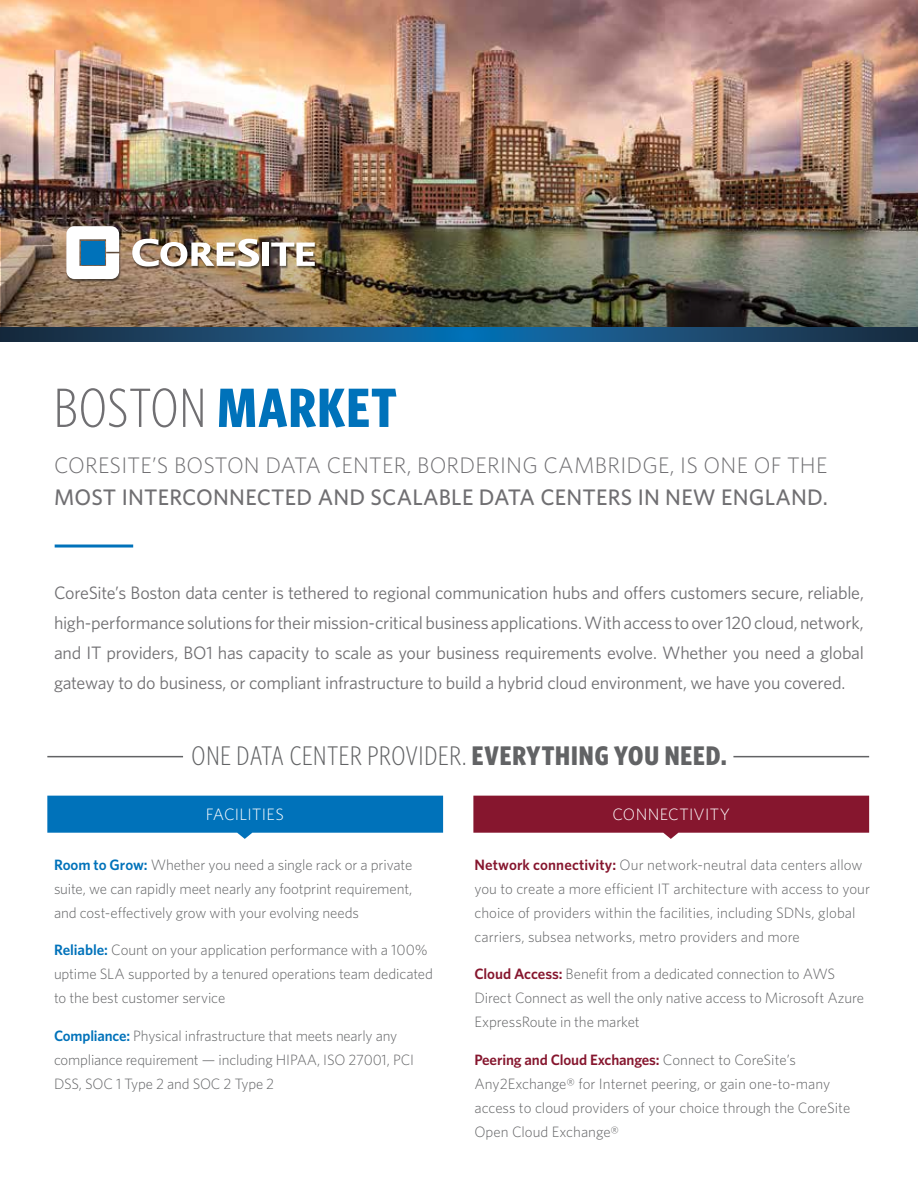
<style>
.page{position:relative;width:918px;height:1188px;background:#fff}
.page>*{position:absolute;margin:0;border:0;box-sizing:border-box;transform-origin:0 0}
.t1{font:300 55.5px "Whitney Condensed";letter-spacing:.02em;color:#706f72}
.t2{font:300 27px "Whitney Condensed";letter-spacing:.025em;color:#626365}
.t3{font:300 22.5px "Whitney";letter-spacing:.01em;color:#706f72}
.t4{font:500 22.5px "Whitney";letter-spacing:.01em;color:#706f72}
.t5{font:18px/30px "Whitney";letter-spacing:-.015em;color:#706f72;text-align:justify}
.t6{font:300 16.5px "Whitney";letter-spacing:.02em;color:#fff}
.t7{font:300 15px/24px "Whitney";letter-spacing:-.005em;color:#626365}
.s1{font-weight:700;color:#0072ba}
.s2{font-weight:700}
.s3{font-weight:600;color:#0072ba}
.s4{font-weight:600;color:#86162e}
</style>
<div class="page">
<svg style="left:473px;top:796px;width:396px;height:43px;background:#97384c"></svg>
<svg style="left:47px;top:796px;width:396px;height:43px;background:#2586c4"></svg>
<img style="left:0;top:0;width:918px;height:328px">
<img style="left:1px;top:82px;width:917px;height:246px">
<svg style="left:0;top:328px;width:918px;height:14px;background:#174c75"></svg>
<hr style="left:47px;top:756px;width:136px;height:1px;background:#626365">
<hr style="left:733px;top:756px;width:136px;height:1px;background:#626365">
<hr style="left:55px;top:545px;width:78px;height:3px;background:#0072ba">
<div style="left:67px;top:227px;width:251px;height:55px;background:#000;opacity:.5"></div>
<svg style="left:66px;top:226px;width:53px;height:53px"></svg>
<div style="left:81px;top:241px;width:23px;height:23px;background:#0072ba"></div>
<img style="left:132px;top:239px;width:127px;height:28px">
<div style="left:263px;top:243px;width:6px;height:23px;background:#fff"></div>
<svg style="left:271px;top:243px;width:44px;height:23px"></svg>
<h1 class="t1" style="left:54px;top:374px;width:344px">BOSTON <span class="s1">MARKET</span></h1>
<h3 class="t3" style="left:54px;top:451px;width:775px">CORESITE’S BOSTON DATA CENTER, BORDERING CAMBRIDGE, IS ONE OF THE</h3>
<h3 class="t4" style="left:54px;top:482px;width:775px">MOST INTERCONNECTED AND SCALABLE DATA CENTERS IN NEW ENGLAND.</h3>
<p class="t5" style="left:54px;top:577px;width:812px">CoreSite’s Boston data center is tethered to regional communication hubs and offers customers secure, reliable, high-performance solutions for their mission-critical business applications. With access to over 120 cloud, network, and IT providers, BO1 has capacity to scale as your business requirements evolve. Whether you need a global gateway to do business, or compliant infrastructure to build a hybrid cloud environment, we have you covered.</p>
<h2 class="t2" style="left:192px;top:739px;width:536px">ONE DATA CENTER PROVIDER. <span class="s2">EVERYTHING YOU NEED.</span></h2>
<p class="t6" style="left:206px;top:803px;width:80px">FACILITIES</p>
<p class="t6" style="left:612px;top:803px;width:119px">CONNECTIVITY</p>
<p class="t7" style="left:54px;top:852px;width:360px;text-align:justify"><span class="s3">Room to Grow:</span> Whether you need a single rack or a private suite, we can rapidly meet nearly any footprint requirement, and cost-effectively grow with your evolving needs</p>
<p class="t7" style="left:54px;top:937px;width:380px"><span class="s3">Reliable:</span> Count on your application performance with a 100% uptime SLA supported by a tenured operations team dedicated to the best customer service</p>
<p class="t7" style="left:54px;top:1023px;width:362px"><span class="s3">Compliance:</span> Physical infrastructure that meets nearly any compliance requirement — including HIPAA, ISO 27001, PCI<br>DSS, SOC 1 Type 2 and SOC 2 Type 2</p>
<p class="t7" style="left:474px;top:852px;width:397px"><span class="s4">Network connectivity:</span> Our network-neutral data centers allow you to create a more efficient IT architecture with access to your choice of providers within the facilities, including SDNs, global carriers, subsea networks, metro providers and more</p>
<p class="t7" style="left:474px;top:961px;width:391px"><span class="s4">Cloud Access:</span> Benefit from a dedicated connection to AWS<br>Direct Connect as well the only native access to Microsoft Azure<br>ExpressRoute in the market</p>
<p class="t7" style="left:474px;top:1047px;width:377px"><span class="s4">Peering and Cloud Exchanges:</span> Connect to CoreSite’s Any2Exchange® for Internet peering, or gain one-to-many access to cloud providers of your choice through the CoreSite Open Cloud Exchange®</p>
</div>
